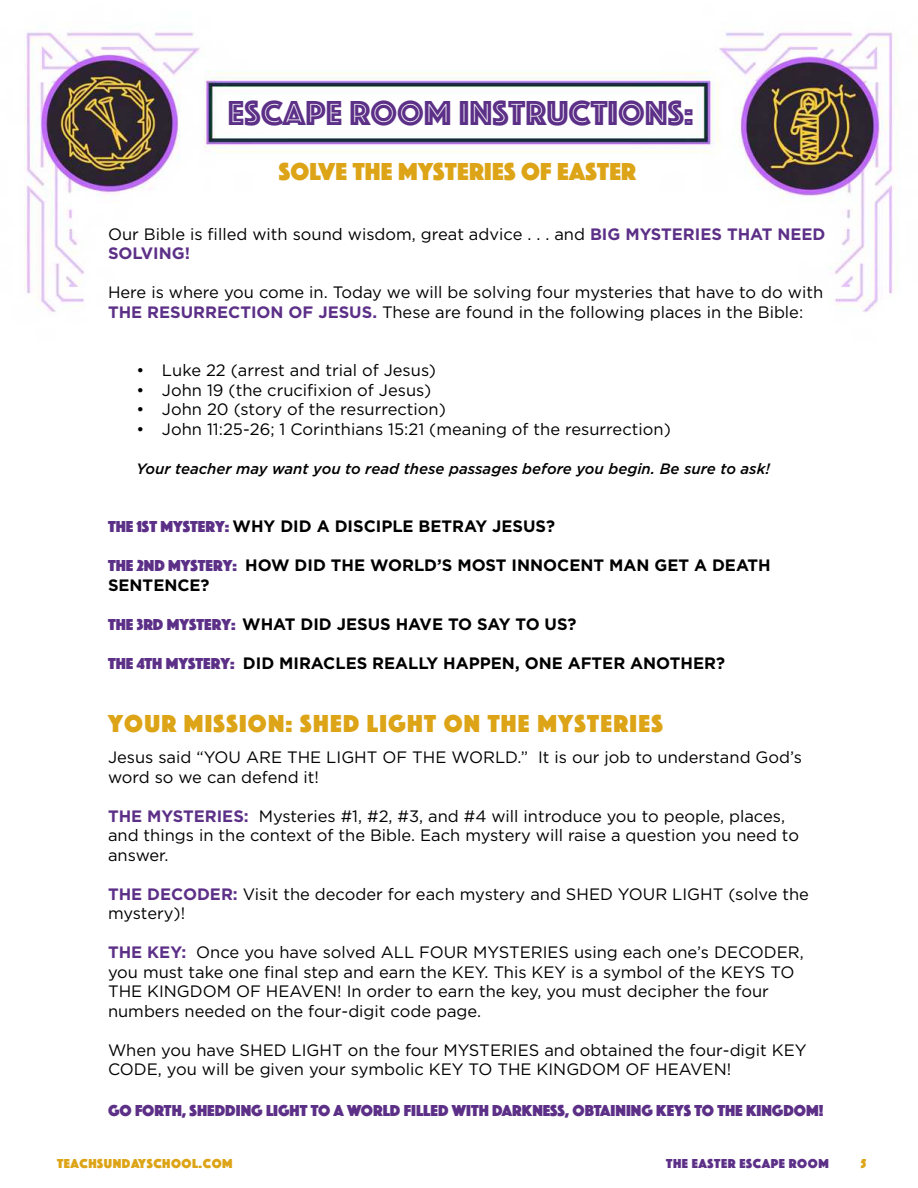
<style>
.page{position:relative;width:918px;height:1188px;background:#fff}
.page>*{position:absolute;margin:0;border:0;box-sizing:border-box;transform-origin:0 0}
.t1{font:36px "Phosphate Inline";color:#5d3088}
.t2{font:25.5px "Phosphate Solid";letter-spacing:.05em;color:#dca416}
.t3{font:25.5px "Phosphate Solid";letter-spacing:.01em;color:#dca416}
.t4{font:16.5px/19.5px "Gotham";color:#000}
.t5{font:700 16.5px/19.5px "Gotham";color:#000}
.t6{font:16.5px "Phosphate Solid";color:#5d3088}
.t7{font:italic 500 15px "Gotham";color:#000}
.t8{font:13.5px "Phosphate Solid";letter-spacing:.04em;color:#dca416}
.t9{font:13.5px "Phosphate Solid";letter-spacing:.04em;color:#5d3088}
.s1{font-weight:700;color:#5d3088}
.s2{font-family:"Phosphate Solid";font-weight:400;color:#5d3088}
</style>
<div class="page">
<img style="left:24px;top:32px;width:871px;height:280px">
<h1 class="t1" style="left:228px;top:87px;width:467px">ESCAPE ROOM INSTRUCTIONS:</h1>
<h2 class="t3" style="left:279px;top:153px;width:359px">SOLVE THE MYSTERIES OF EASTER</h2>
<p class="t4" style="left:108px;top:224px;width:719px">Our Bible is fi lled with sound wisdom, great advice . . . and <span class="s1">BIG MYSTERIES THAT NEED<br>SOLVING!</span></p>
<p class="t4" style="left:108px;top:282px;width:717px">Here is where you come in. Today we will be solving four mysteries that have to do with<br><span class="s1">THE RESURRECTION OF JESUS.</span> These are found in the following places in the Bible:</p>
<p class="t4" style="left:136px;top:360px;width:301px">• Luke 22 (arrest and trial of Jesus)</p>
<p class="t4" style="left:136px;top:380px;width:296px">• John 19 (the crucifixion of Jesus)</p>
<p class="t4" style="left:136px;top:399px;width:311px">• John 20 (story of the resurrection)</p>
<p class="t4" style="left:136px;top:419px;width:536px">• John 11:25-26; 1 Corinthians 15:21 (meaning of the resurrection)</p>
<p class="t7" style="left:136px;top:458px;width:635px">Your teacher may want you to read these passages before you begin. Be sure to ask!</p>
<p class="t5" style="left:108px;top:516px;width:448px"><span class="s2">THE 1ST MYSTERY:</span> WHY DID A DISCIPLE BETRAY JESUS?</p>
<p class="t5" style="left:108px;top:555px;width:664px"><span class="s2">THE 2ND MYSTERY:</span> HOW DID THE WORLD’S MOST INNOCENT MAN GET A DEATH<br>SENTENCE?</p>
<p class="t5" style="left:108px;top:614px;width:470px"><span class="s2">THE 3RD MYSTERY:</span> WHAT DID JESUS HAVE TO SAY TO US?</p>
<p class="t5" style="left:108px;top:653px;width:619px"><span class="s2">THE 4TH MYSTERY:</span> DID MIRACLES REALLY HAPPEN, ONE AFTER ANOTHER?</p>
<h2 class="t2" style="left:108px;top:705px;width:556px">YOUR MISSION: SHED LIGHT ON THE MYSTERIES</h2>
<p class="t4" style="left:108px;top:747px;width:695px">Jesus said “YOU ARE THE LIGHT OF THE WORLD.” It is our job to understand God’s word so we can defend it!</p>
<p class="t4" style="left:108px;top:806px;width:693px"><span class="s1">THE MYSTERIES:</span> Mysteries #1, #2, #3, and #4 will introduce you to people, places, and things in the context of the Bible. Each mystery will raise a question you need to answer.</p>
<p class="t4" style="left:108px;top:884px;width:702px"><span class="s1">THE DECODER:</span> Visit the decoder for each mystery and SHED YOUR LIGHT (solve the mystery)!</p>
<p class="t4" style="left:108px;top:942px;width:697px"><span class="s1">THE KEY:</span> Once you have solved ALL FOUR MYSTERIES using each one’s DECODER, you must take one fi nal step and earn the KEY. This KEY is a symbol of the KEYS TO THE KINGDOM OF HEAVEN! In order to earn the key, you must decipher the four numbers needed on the four-digit code page.</p>
<p class="t4" style="left:108px;top:1040px;width:700px">When you have SHED LIGHT on the four MYSTERIES and obtained the four-digit KEY<br>CODE, you will be given your symbolic KEY TO THE KINGDOM OF HEAVEN!</p>
<p class="t6" style="left:108px;top:1098px;width:717px">GO FORTH, SHEDDING LIGHT TO A WORLD FILLED WITH DARKNESS, OBTAINING KEYS TO THE KINGDOM!</p>
<p class="t8" style="left:57px;top:1154px;width:177px">TEACHSUNDAYSCHOOL.COM</p>
<p class="t9" style="left:666px;top:1154px;width:164px">THE EASTER ESCAPE ROOM</p>
<p class="t8" style="left:861px;top:1154px;width:7px">5</p>
</div>
